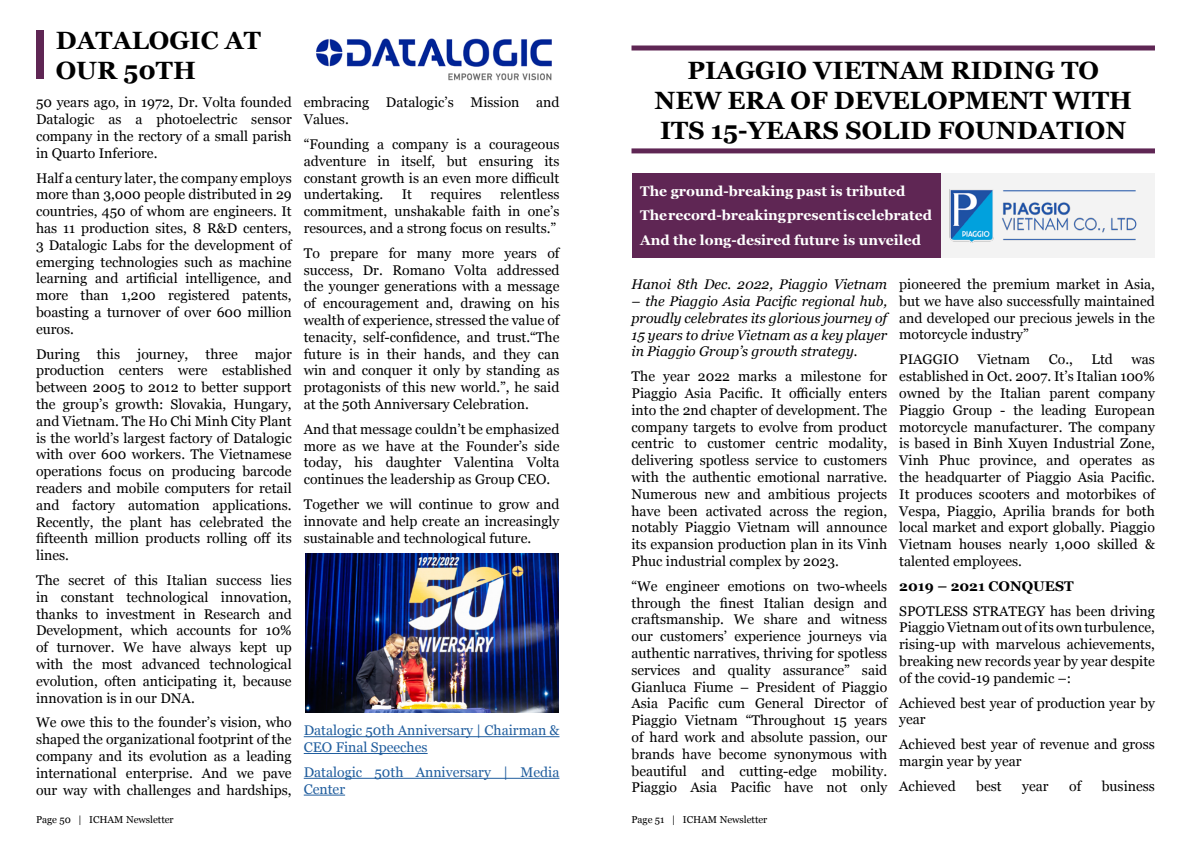
<style>
.page{position:relative;width:1191px;height:842px;background:#fff}
.page>*{position:absolute;margin:0;border:0;box-sizing:border-box;transform-origin:0 0}
.t1{font:700 25px/30px "Georgia";color:#000}
.t2{font:14px/16.8px "Georgia";color:#000;text-align:justify}
.t3{font:italic 14px/16.8px "Georgia";color:#000;text-align:justify}
.t4{font:700 14px/24.8px "Georgia";color:#fff}
.t5{font:14px/16.8px "Georgia";color:#215e9e}
.t6{font:700 14px "Georgia";color:#000}
.t7{font:10px "Georgia";color:#000}
</style>
<div class="page">
<div style="left:36px;top:30px;width:8px;height:49px;background:#5f2654"></div>
<hr style="left:304px;top:736px;width:255px;height:1px;background:#215e9e">
<hr style="left:304px;top:753px;width:123px;height:1px;background:#215e9e">
<hr style="left:304px;top:778px;width:255px;height:1px;background:#215e9e">
<hr style="left:304px;top:795px;width:41px;height:1px;background:#215e9e">
<img style="left:316px;top:38px;width:236px;height:43px">
<img style="left:305px;top:553px;width:253px;height:160px">
<div style="left:631px;top:45px;width:524px;height:5px;background:#5f2654"></div>
<div style="left:631px;top:148px;width:524px;height:5px;background:#5f2654"></div>
<div style="left:940px;top:174px;width:215px;height:84px;background:#f3f3f3"></div>
<img style="left:949px;top:190px;width:188px;height:52px">
<div style="left:632px;top:174px;width:308px;height:84px;background:#5f2654"></div>
<h1 class="t1" style="left:56px;top:24px;width:207px">DATALOGIC AT<br>OUR 50TH</h1>
<p class="t2" style="left:36px;top:94px;width:257px">50 years ago, in 1972, Dr. Volta founded Datalogic as a photoelectric sensor company in the rectory of a small parish in Quarto Inferiore.</p>
<p class="t2" style="left:36px;top:169px;width:257px">Half a century later, the company employs more than 3,000 people distributed in 29 countries, 450 of whom are engineers. It has 11 production sites, 8 R&amp;D centers, 3 Datalogic Labs for the development of emerging technologies such as machine learning and artificial intelligence, and more than 1,200 registered patents, boasting a turnover of over 600 million euros.</p>
<p class="t2" style="left:36px;top:345px;width:257px">During this journey, three major production centers were established between 2005 to 2012 to better support the group’s growth: Slovakia, Hungary, and Vietnam. The Ho Chi Minh City Plant is the world’s largest factory of Datalogic with over 600 workers. The Vietnamese operations focus on producing barcode readers and mobile computers for retail and factory automation applications.<br>Recently, the plant has celebrated the fifteenth million products rolling off its lines.</p>
<p class="t2" style="left:36px;top:571px;width:257px">The secret of this Italian success lies in constant technological innovation, thanks to investment in Research and Development, which accounts for 10% of turnover. We have always kept up with the most advanced technological evolution, often anticipating it, because innovation is in our DNA.</p>
<p class="t2" style="left:36px;top:714px;width:257px">We owe this to the founder’s vision, who shaped the organizational footprint of the company and its evolution as a leading international enterprise. And we pave our way with challenges and hardships,</p>
<p class="t2" style="left:304px;top:94px;width:257px">embracing Datalogic’s Mission and<br>Values.</p>
<p class="t2" style="left:304px;top:135px;width:257px">“Founding a company is a courageous adventure in itself, but ensuring its constant growth is an even more difficult undertaking.</p>
<p class="t2" style="left:304px;top:186px;width:257px;text-indent:196px">relentless commitment, unshakable faith in one’s resources, and a strong focus on results.”</p>
<p class="t2" style="left:304px;top:244px;width:257px">To prepare for many more years of success, Dr. Romano Volta addressed the younger generations with a message of encouragement and, drawing on his wealth of experience, stressed the value of tenacity, self-confidence, and trust.“The future is in their hands, and they can win and conquer it only by standing as protagonists of this new world.”, he said at the 50th Anniversary Celebration.</p>
<p class="t2" style="left:304px;top:420px;width:257px">And that message couldn’t be emphasized more as we have at the Founder’s side today, his daughter Valentina Volta continues the leadership as Group CEO.</p>
<p class="t2" style="left:304px;top:495px;width:257px">Together we will continue to grow and innovate and help create an increasingly sustainable and technological future.</p>
<p class="t2" style="left:402px;top:186px;width:12px">It</p>
<p class="t2" style="left:430px;top:186px;width:53px">requires</p>
<p class="t5" style="left:304px;top:722px;width:257px">Datalogic 50th Anniversary | Chairman &amp;<br>CEO Final Speeches</p>
<p class="t5" style="left:304px;top:763px;width:257px">Datalogic 50th Anniversary | Media<br>Center</p>
<h1 class="t1" style="left:654px;top:54px;width:479px;text-align:center">PIAGGIO VIETNAM RIDING TO<br>NEW ERA OF DEVELOPMENT WITH<br>ITS 15-YEARS SOLID FOUNDATION</h1>
<p class="t4" style="left:640px;top:178px;width:293px">The ground-breaking past is tributed<br>The record-breaking present is celebrated<br>And the long-desired future is unveiled</p>
<p class="t3" style="left:631px;top:275px;width:257px">Hanoi 8th Dec. 2022, Piaggio Vietnam</p>
<p class="t3" style="left:631px;top:292px;width:257px">– the Piaggio Asia Pacific regional hub, proudly celebrates its glorious journey of 15 years to drive Vietnam as a key player in Piaggio Group’s growth strategy.</p>
<p class="t2" style="left:631px;top:367px;width:257px">The year 2022 marks a milestone for Piaggio Asia Pacific. It officially enters into the 2nd chapter of development. The company targets to evolve from product centric to customer centric modality, delivering spotless service to customers with the authentic emotional narrative.<br>Numerous new and ambitious projects have been activated across the region, notably Piaggio Vietnam will announce its expansion production plan in its Vinh Phuc industrial complex by 2023.</p>
<p class="t2" style="left:631px;top:577px;width:257px">“We engineer emotions on two-wheels through the finest Italian design and craftsmanship. We share and witness our customers’ experience journeys via authentic narratives, thriving for spotless services and quality assurance” said Gianluca Fiume – President of Piaggio Asia Pacific cum General Director of Piaggio Vietnam “Throughout 15 years of hard work and absolute passion, our brands have become synonymous with beautiful and cutting-edge mobility.<br>Piaggio Asia Pacific have not only</p>
<p class="t2" style="left:899px;top:275px;width:257px">pioneered the premium market in Asia, but we have also successfully maintained and developed our precious jewels in the motorcycle industry”</p>
<p class="t2" style="left:899px;top:350px;width:61px">PIAGGIO</p>
<p class="t2" style="left:977px;top:350px;width:54px">Vietnam</p>
<p class="t2" style="left:1048px;top:350px;width:26px">Co.,</p>
<p class="t2" style="left:1091px;top:350px;width:23px">Ltd</p>
<p class="t2" style="left:899px;top:350px;width:257px;text-indent:232px">was established in Oct. 2007. It’s Italian 100% owned by the Italian parent company Piaggio Group - the leading European motorcycle manufacturer. The company is based in Binh Xuyen Industrial Zone, Vinh Phuc province, and operates as the headquarter of Piaggio Asia Pacific.<br>It produces scooters and motorbikes of Vespa, Piaggio, Aprilia brands for both local market and export globally. Piaggio Vietnam houses nearly 1,000 skilled &amp; talented employees.</p>
<p class="t6" style="left:899px;top:575px;width:176px">2019 – 2021 CONQUEST</p>
<p class="t2" style="left:899px;top:602px;width:257px">SPOTLESS STRATEGY has been driving Piaggio Vietnam out of its own turbulence, rising-up with marvelous achievements, breaking new records year by year despite of the covid-19 pandemic –:</p>
<p class="t2" style="left:899px;top:694px;width:257px">Achieved best year of production year by year</p>
<p class="t2" style="left:899px;top:735px;width:257px">Achieved best year of revenue and gross margin year by year</p>
<p class="t2" style="left:899px;top:777px;width:58px">Achieved</p>
<p class="t2" style="left:976px;top:777px;width:27px">best</p>
<p class="t2" style="left:1022px;top:777px;width:28px">year</p>
<p class="t2" style="left:1069px;top:777px;width:14px">of</p>
<p class="t2" style="left:1101px;top:777px;width:55px">business</p>
<p class="t7" style="left:36px;top:812px;width:139px">Page 50 | ICHAM Newsletter</p>
<p class="t7" style="left:631px;top:812px;width:137px">Page 51 | ICHAM Newsletter</p>
</div>
